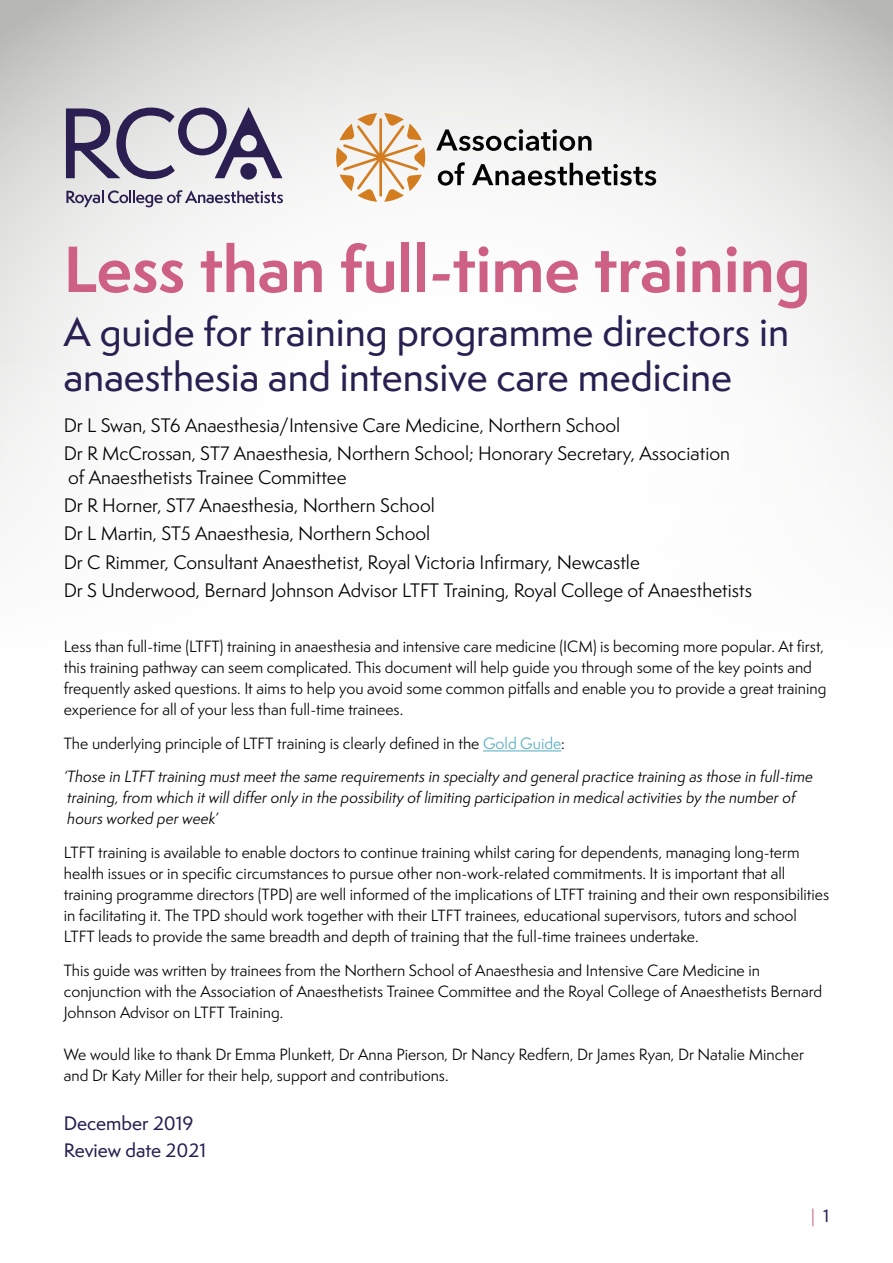
<style>
.page{position:relative;width:893px;height:1263px;background:#fff}
.page>*{position:absolute;margin:0;border:0;box-sizing:border-box;transform-origin:0 0}
.t1{font:700 60px "Semplicita Pro";color:#cd6084}
.t2{font:500 37.5px/45px "Semplicita Pro";color:#291f51}
.t3{font:18px/28.2px "Semplicita Pro";color:#000}
.t4{font:500 18px/27px "Semplicita Pro";color:#291f51}
.t5{font:16.5px "Semplicita Pro";color:#cd6084}
.t6{font:15px/21px "Semplicita Pro";color:#000}
.t7{font:italic 15px/21px "Semplicita Pro";color:#000}
.s1{color:#50abbf}
.s2{font-weight:500;color:#291f51}
</style>
<div class="page">
<svg style="left:0;top:0;width:893px;height:503px"></svg>
<svg style="left:66px;top:190px;width:217px;height:17px"></svg>
<svg style="left:66px;top:107px;width:216px;height:72px;background:#a6a2b2"></svg>
<svg style="left:336px;top:113px;width:89px;height:89px"></svg>
<svg style="left:438px;top:162px;width:218px;height:24px"></svg>
<svg style="left:436px;top:129px;width:155px;height:22px"></svg>
<hr style="left:483px;top:750px;width:78px;height:1px;background:#50abbf">
<h1 class="t1" style="left:64px;top:225px;width:748px">Less than full-time training</h1>
<h2 class="t2" style="left:64px;top:309px;width:727px">A guide for training programme directors in anaesthesia and intensive care medicine</h2>
<p class="t3" style="left:64px;top:410px;width:668px">Dr L Swan, ST6 Anaesthesia/Intensive Care Medicine, Northern School<br>Dr R McCrossan, ST7 Anaesthesia, Northern School; Honorary Secretary, Association</p>
<p class="t3" style="left:64px;top:463px;width:690px">of Anaesthetists Trainee Committee<br>Dr R Horner, ST7 Anaesthesia, Northern School<br>Dr L Martin, ST5 Anaesthesia, Northern School<br>Dr C Rimmer, Consultant Anaesthetist, Royal Victoria Infirmary, Newcastle<br>Dr S Underwood, Bernard Johnson Advisor LTFT Training, Royal College of Anaesthetists</p>
<p class="t6" style="left:64px;top:635px;width:764px">Less than full-time (LTFT) training in anaesthesia and intensive care medicine (ICM) is becoming more popular. At first, this training pathway can seem complicated. This document will help guide you through some of the key points and frequently asked questions. It aims to help you avoid some common pitfalls and enable you to provide a great training experience for all of your less than full-time trainees.</p>
<p class="t6" style="left:64px;top:732px;width:503px">The underlying principle of LTFT training is clearly defined in the <span class="s1">Gold Guide</span>:</p>
<p class="t7" style="left:64px;top:766px;width:751px">‘Those in LTFT training must meet the same requirements in specialty and general practice training as those in full-time training, from which it will differ only in the possibility of limiting participation in medical activities by the number of hours worked per week’</p>
<p class="t6" style="left:64px;top:842px;width:767px">LTFT training is available to enable doctors to continue training whilst caring for dependents, managing long-term health issues or in specific circumstances to pursue other non-work-related commitments. It is important that all training programme directors (TPD) are well informed of the implications of LTFT training and their own responsibilities in facilitating it. The TPD should work together with their LTFT trainees, educational supervisors, tutors and school LTFT leads to provide the same breadth and depth of training that the full-time trainees undertake.</p>
<p class="t6" style="left:64px;top:959px;width:760px">This guide was written by trainees from the Northern School of Anaesthesia and Intensive Care Medicine in conjunction with the Association of Anaesthetists Trainee Committee and the Royal College of Anaesthetists Bernard<br>Johnson Advisor on LTFT Training.</p>
<p class="t6" style="left:64px;top:1044px;width:742px">We would like to thank Dr Emma Plunkett, Dr Anna Pierson, Dr Nancy Redfern, Dr James Ryan, Dr Natalie Mincher and Dr Katy Miller for their help, support and contributions.</p>
<p class="t4" style="left:64px;top:1109px;width:144px">December 2019<br>Review date 2021</p>
<p class="t5" style="left:811px;top:1205px;width:20px">| <span class="s2">1</span></p>
</div>
